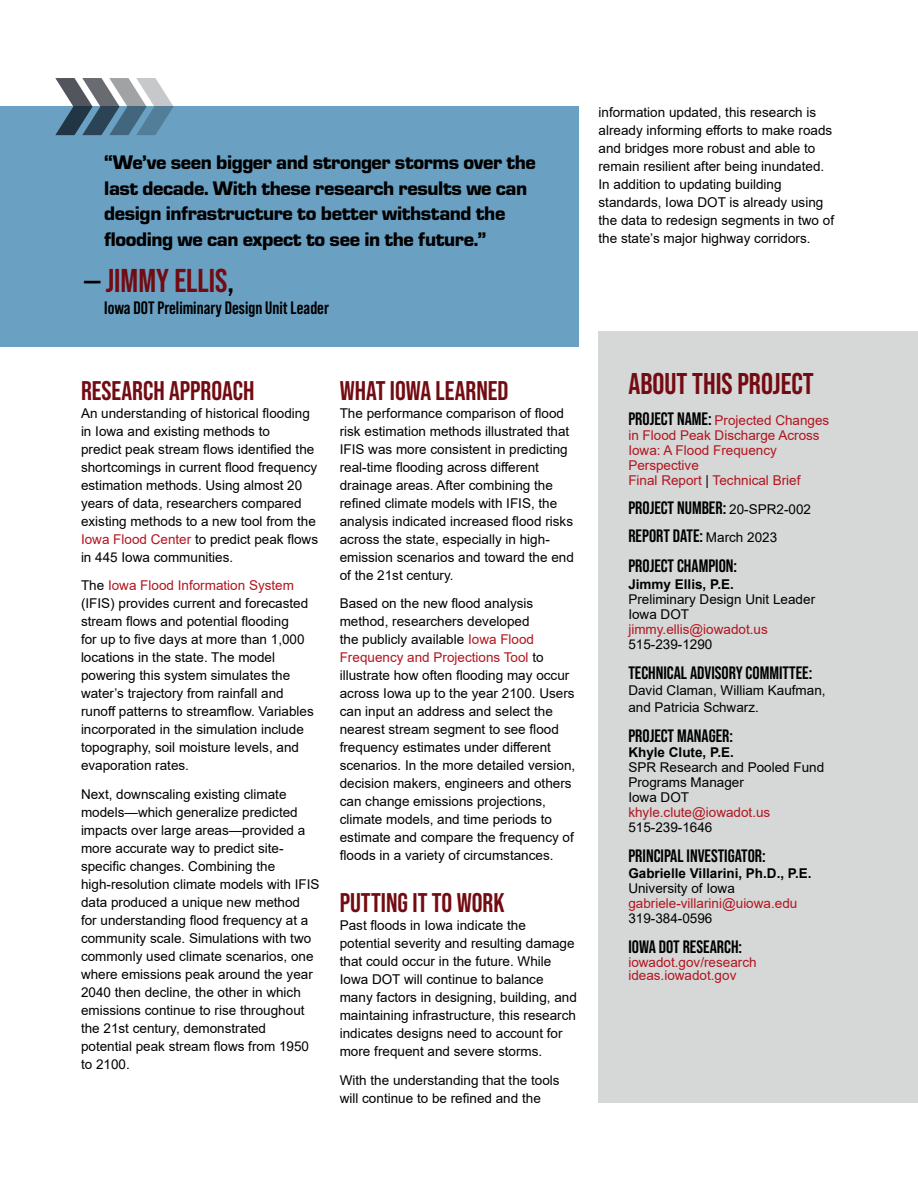
<style>
.page{position:relative;width:918px;height:1188px;background:#fff}
.page>*{position:absolute;margin:0;border:0;box-sizing:border-box;transform-origin:0 0}
.t1{font:700 33px "Bebas Neue Pro";color:#730b12}
.about_this_project{font:700 30px "Bebas Neue Pro";color:#730b12}
.H3_-_subhead{font:700 27px "Bebas Neue Pro";color:#730b12}
.t2{font:900 20.4px/25.5px "Eurostile";letter-spacing:-.02em;color:#000}
.about_this_project-2{font:700 18px "Bebas Neue Pro";color:#000}
.body_copy{font:13.5px/18px "Arial";color:#000}
.about_this_project-3{font:13.5px/15px "Arial";color:#000}
.about_this_project-4{font:13.5px/15px "Arial";color:#b2151f}
.about_this_project-5{font:700 13.5px/15px "Arial";color:#000}
.s1{color:#000}
.s2{color:#b2151f}
.s3{font-family:"Bebas Neue Pro";font-weight:700;font-size:18px;color:#000}
.s4{font-family:"Arial";font-weight:400;font-size:13.5px}
.s5{font-weight:700}
.s6{font-weight:400}
.s7{font-weight:400;color:#b2151f}
</style>
<div class="page">
<div style="left:0;top:107px;width:578px;height:240px;background:#6aa1c3"></div>
<div style="left:599px;top:332px;width:319px;height:771px;background:#d6d7d7"></div>
<svg style="left:55px;top:78px;width:119px;height:57px"></svg>
<p class="t2" style="left:104px;top:148px;width:433px">“We’ve seen bigger and stronger storms over the last decade. With these research results we can design infrastructure to better withstand the flooding we can expect to see in the future.”</p>
<p class="t1" style="left:84px;top:262px;width:152px"><span class="s1">—</span> JIMMY ELLIS<span class="s1">,</span></p>
<p class="about_this_project-2" style="left:104px;top:297px;width:226px">Iowa DOT Preliminary Design Unit Leader</p>
<p class="H3_-_subhead" style="left:81px;top:375px;width:175px">RESEARCH APPROACH</p>
<p class="body_copy" style="left:81px;top:404px;width:239px">An understanding of historical flooding in Iowa and existing methods to<br>predict peak stream flows identified the shortcomings in current flood frequency estimation methods. Using almost 20 years of data, researchers compared existing methods to a new tool from the <span class="s2">Iowa Flood Center</span> to predict peak flows in 445 Iowa communities.</p>
<p class="body_copy" style="left:81px;top:577px;width:234px">The <span class="s2">Iowa Flood Information System </span>(IFIS) provides current and forecasted stream flows and potential flooding<br>for up to five days at more than 1,000 locations in the state. The model powering this system simulates the water’s trajectory from rainfall and runoff patterns to streamflow. Variables incorporated in the simulation include topography, soil moisture levels, and evaporation rates.</p>
<p class="body_copy" style="left:81px;top:785px;width:240px">Next, downscaling existing climate models—which generalize predicted impacts over large areas—provided a more accurate way to predict site&shy;specific changes. Combining the high-resolution climate models with IFIS data produced a unique new method<br>for understanding flood frequency at a community scale. Simulations with two commonly used climate scenarios, one where emissions peak around the year 2040 then decline, the other in which emissions continue to rise throughout the 21st century, demonstrated potential peak stream flows from 1950 to 2100.</p>
<p class="H3_-_subhead" style="left:340px;top:375px;width:170px">WHAT IOWA LEARNED</p>
<p class="body_copy" style="left:340px;top:404px;width:236px">The performance comparison of flood risk estimation methods illustrated that IFIS was more consistent in predicting real-time flooding across different drainage areas. After combining the refined climate models with IFIS, the analysis indicated increased flood risks across the state, especially in high&shy;emission scenarios and toward the end of the 21st century.</p>
<p class="body_copy" style="left:340px;top:595px;width:237px">Based on the new flood analysis method, researchers developed<br>the publicly available <span class="s2">Iowa Flood Frequency and Projections Tool</span> to illustrate how often flooding may occur across Iowa up to the year 2100. Users can input an address and select the nearest stream segment to see flood frequency estimates under different scenarios. In the more detailed version, decision makers, engineers and others can change emissions projections, climate models, and time periods to estimate and compare the frequency of floods in a variety of circumstances.</p>
<p class="H3_-_subhead" style="left:340px;top:887px;width:166px">PUTTING IT TO WORK</p>
<p class="body_copy" style="left:340px;top:916px;width:239px">Past floods in Iowa indicate the potential severity and resulting damage that could occur in the future. While Iowa DOT will continue to balance many factors in designing, building, and maintaining infrastructure, this research indicates designs need to account for more frequent and severe storms.</p>
<p class="body_copy" style="left:340px;top:1071px;width:221px">With the understanding that the tools will continue to be refined and the</p>
<p class="body_copy" style="left:599px;top:103px;width:237px">information updated, this research is already informing efforts to make roads and bridges more robust and able to remain resilient after being inundated.<br>In addition to updating building standards, Iowa DOT is already using the data to redesign segments in two of the state’s major highway corridors.</p>
<p class="about_this_project" style="left:628px;top:366px;width:187px">ABOUT THIS PROJECT</p>
<p class="about_this_project-4" style="left:628px;top:413px;width:203px"><span class="s3">PROJECT NAME:</span> Projected Changes in Flood Peak Discharge Across<br>Iowa: A Flood Frequency<br>Perspective<br>Final Report <span class="s1">|</span> Technical Brief</p>
<p class="about_this_project-2" style="left:628px;top:497px;width:184px">PROJECT NUMBER: <span class="s4">20-SPR2-002</span></p>
<p class="about_this_project-2" style="left:628px;top:526px;width:150px">REPORT DATE: <span class="s4">March 2023</span></p>
<p class="about_this_project-2" style="left:628px;top:556px;width:110px">PROJECT CHAMPION:</p>
<p class="about_this_project-3" style="left:628px;top:577px;width:188px"><span class="s5">Jimmy Ellis, P.E.<br></span>Preliminary Design Unit Leader<br>Iowa DOT <span class="s2">jimmy.ellis@iowadot.us<br></span>515-239-1290</p>
<p class="about_this_project-2" style="left:628px;top:662px;width:185px">TECHNICAL ADVISORY COMMITTEE:</p>
<p class="about_this_project-3" style="left:628px;top:682px;width:199px;line-height:16.5px">David Claman, William Kaufman, and Patricia Schwarz.</p>
<p class="about_this_project-2" style="left:628px;top:725px;width:106px">PROJECT MANAGER:</p>
<p class="about_this_project-3" style="left:628px;top:745px;width:197px"><span class="s5">Khyle Clute, P.E.<br></span>SPR Research and Pooled Fund<br>Programs Manager<br>Iowa DOT <span class="s2">khyle.clute@iowadot.us<br></span>515-239-1646</p>
<p class="about_this_project-2" style="left:628px;top:845px;width:139px">PRINCIPAL INVESTIGATOR:</p>
<p class="about_this_project-5" style="left:628px;top:866px;width:185px">Gabrielle Villarini, Ph.D., P.E.<br><span class="s6">University of Iowa </span><span class="s7">gabriele-villarini@uiowa.edu<br></span><span class="s6">319-384-0596</span></p>
<p class="about_this_project-2" style="left:628px;top:937px;width:115px">IOWA DOT RESEARCH:</p>
<p class="about_this_project-4" style="left:628px;top:955px;width:130px;line-height:13.5px">iowadot.gov/research ideas.iowadot.gov</p>
</div>
